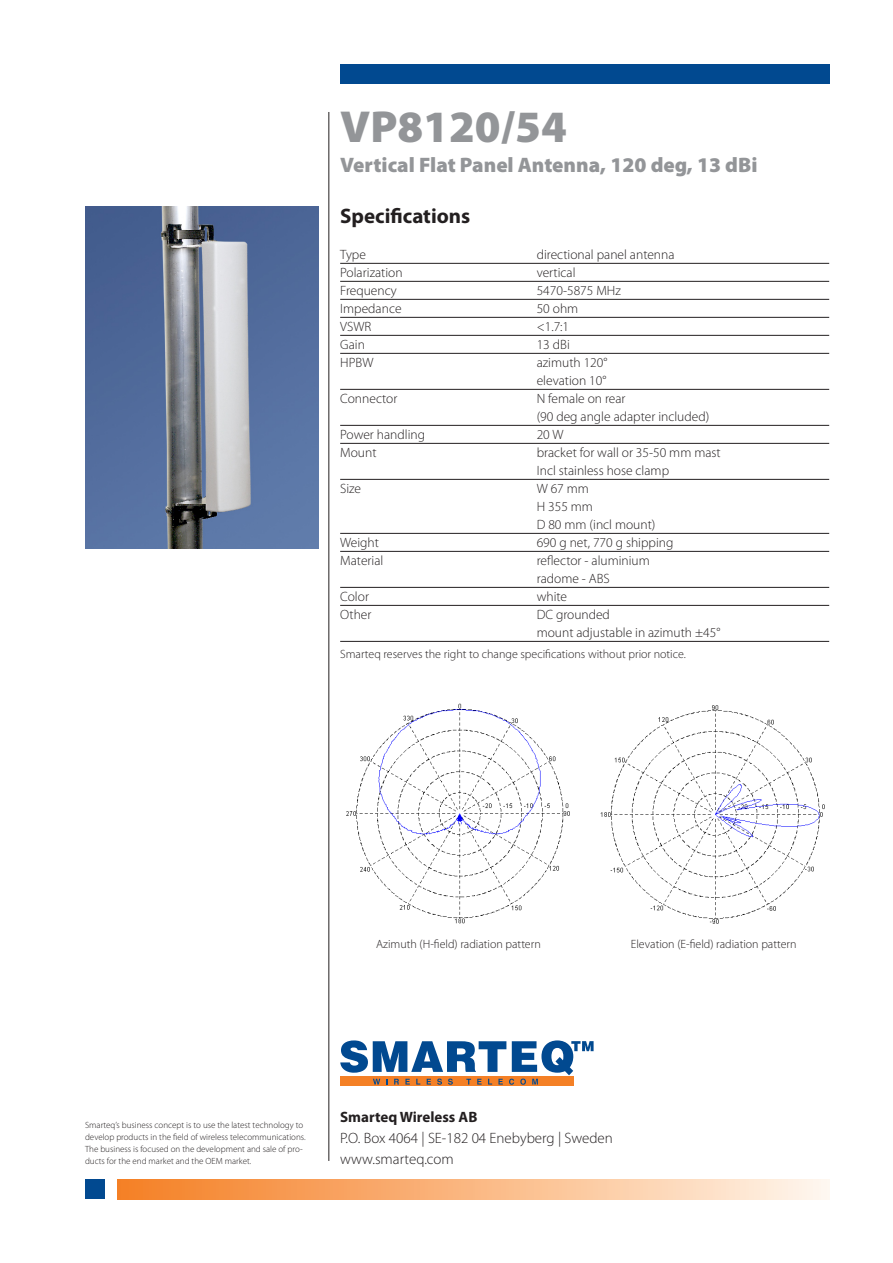
<style>
.page{position:relative;width:893px;height:1263px;background:#fff}
.page>*{position:absolute;margin:0;border:0;box-sizing:border-box;transform-origin:0 0}
.Rubrik1{font:900 45px "Myriad Pro";color:#939598}
.Rubrik2{font:900 21px "Myriad Pro";color:#939598}
.t1{font:700 21px "Myriad Pro";color:#231f20}
.t2{font:300 15px "Myriad Pro";color:#231f20}
.t3{font:700 15px "Myriad Pro";color:#231f20}
._2SpLinje{font:300 13.5px "Myriad Pro";color:#231f20}
._2SpXLinje{font:300 13.5px "Myriad Pro";color:#231f20}
.BildText{font:300 12px "Myriad Pro";color:#231f20}
.t4{font:300 9px/12px "Myriad Pro";color:#231f20}
</style>
<div class="page">
<div style="left:340px;top:1077px;width:233px;height:9px;background:#f48026"></div>
<svg style="left:340px;top:1040px;width:254px;height:45px"></svg>
<hr style="left:328px;top:112px;width:1px;height:1049px;background:#231f20">
<div style="left:340px;top:64px;width:489px;height:20px;background:#014990"></div>
<div style="left:118px;top:1179px;width:711px;height:20px;background:linear-gradient(to right,#f57e21,#fff5ea)"></div>
<div style="left:85px;top:1179px;width:20px;height:20px;background:#014990"></div>
<hr style="left:340px;top:263px;width:489px;height:1px;background:#231f20">
<hr style="left:340px;top:281px;width:489px;height:1px;background:#231f20">
<hr style="left:340px;top:299px;width:489px;height:1px;background:#231f20">
<hr style="left:340px;top:317px;width:489px;height:1px;background:#231f20">
<hr style="left:340px;top:335px;width:489px;height:1px;background:#231f20">
<hr style="left:340px;top:353px;width:489px;height:1px;background:#231f20">
<hr style="left:340px;top:389px;width:489px;height:1px;background:#231f20">
<hr style="left:340px;top:425px;width:489px;height:1px;background:#231f20">
<hr style="left:340px;top:443px;width:489px;height:1px;background:#231f20">
<hr style="left:340px;top:479px;width:489px;height:1px;background:#231f20">
<hr style="left:340px;top:533px;width:489px;height:1px;background:#231f20">
<hr style="left:340px;top:551px;width:489px;height:1px;background:#231f20">
<hr style="left:340px;top:587px;width:489px;height:1px;background:#231f20">
<hr style="left:340px;top:605px;width:489px;height:1px;background:#231f20">
<hr style="left:340px;top:641px;width:489px;height:1px;background:#231f20">
<img style="left:85px;top:207px;width:234px;height:341px">
<img style="left:346px;top:703px;width:224px;height:221px">
<img style="left:600px;top:705px;width:225px;height:219px">
<p class="Rubrik1" style="left:340px;top:97px;width:228px">VP8120/54</p>
<p class="Rubrik2" style="left:340px;top:151px;width:419px">Vertical Flat Panel Antenna, 120 deg, 13 dBi</p>
<p class="t1" style="left:340px;top:202px;width:132px">Specifications</p>
<p class="_2SpLinje" style="left:340px;top:246px;width:27px">Type</p>
<p class="_2SpLinje" style="left:537px;top:246px;width:139px">directional panel antenna</p>
<p class="_2SpLinje" style="left:340px;top:264px;width:64px">Polarization</p>
<p class="_2SpLinje" style="left:537px;top:264px;width:40px">vertical</p>
<p class="_2SpLinje" style="left:340px;top:282px;width:58px">Frequency</p>
<p class="_2SpLinje" style="left:537px;top:282px;width:86px">5470-5875 MHz</p>
<p class="_2SpLinje" style="left:340px;top:300px;width:63px">Impedance</p>
<p class="_2SpLinje" style="left:537px;top:300px;width:43px">50 ohm</p>
<p class="_2SpLinje" style="left:340px;top:318px;width:33px">VSWR</p>
<p class="_2SpLinje" style="left:537px;top:318px;width:34px">&lt;1.7:1</p>
<p class="_2SpLinje" style="left:340px;top:336px;width:26px">Gain</p>
<p class="_2SpLinje" style="left:537px;top:336px;width:35px">13 dBi</p>
<p class="_2SpXLinje" style="left:340px;top:354px;width:35px">HPBW</p>
<p class="_2SpXLinje" style="left:537px;top:354px;width:72px">azimuth 120°</p>
<p class="_2SpLinje" style="left:537px;top:372px;width:71px">elevation 10°</p>
<p class="_2SpXLinje" style="left:340px;top:390px;width:59px">Connector</p>
<p class="_2SpXLinje" style="left:537px;top:390px;width:90px">N female on rear</p>
<p class="_2SpLinje" style="left:537px;top:408px;width:174px">(90 deg angle adapter included)</p>
<p class="_2SpLinje" style="left:340px;top:426px;width:86px">Power handling</p>
<p class="_2SpLinje" style="left:537px;top:426px;width:28px">20 W</p>
<p class="_2SpXLinje" style="left:340px;top:444px;width:38px">Mount</p>
<p class="_2SpXLinje" style="left:537px;top:444px;width:186px">bracket for wall or 35-50 mm mast</p>
<p class="_2SpLinje" style="left:537px;top:462px;width:134px">Incl stainless hose clamp</p>
<p class="_2SpXLinje" style="left:340px;top:480px;width:22px">Size</p>
<p class="_2SpXLinje" style="left:537px;top:480px;width:54px">W 67 mm</p>
<p class="_2SpXLinje" style="left:537px;top:498px;width:58px">H 355 mm</p>
<p class="_2SpLinje" style="left:537px;top:516px;width:120px">D 80 mm (incl mount)</p>
<p class="_2SpLinje" style="left:340px;top:534px;width:40px">Weight</p>
<p class="_2SpLinje" style="left:537px;top:534px;width:138px">690 g net, 770 g shipping</p>
<p class="_2SpXLinje" style="left:340px;top:552px;width:45px">Material</p>
<p class="_2SpXLinje" style="left:537px;top:552px;width:115px">reflector - aluminium</p>
<p class="_2SpLinje" style="left:537px;top:570px;width:75px">radome - ABS</p>
<p class="_2SpLinje" style="left:340px;top:588px;width:30px">Color</p>
<p class="_2SpLinje" style="left:537px;top:588px;width:32px">white</p>
<p class="_2SpXLinje" style="left:340px;top:606px;width:33px">Other</p>
<p class="_2SpXLinje" style="left:537px;top:606px;width:75px">DC grounded</p>
<p class="_2SpLinje" style="left:537px;top:624px;width:185px">mount adjustable in azimuth ±45°</p>
<p class="BildText" style="left:340px;top:646px;width:347px">Smarteq reserves the right to change specifications without prior notice.</p>
<p class="BildText" style="left:376px;top:937px;width:166px">Azimuth (H-field) radiation pattern</p>
<p class="BildText" style="left:631px;top:937px;width:167px">Elevation (E-field) radiation pattern</p>
<p class="t4" style="left:85px;top:1119px;width:222px">Smarteq’s business concept is to use the latest technology to develop products in the field of wireless telecommunications.</p>
<p class="t4" style="left:85px;top:1143px;width:219px">The business is focused on the development and sale of pro&shy;ducts for the end market and the OEM market.</p>
<p class="t3" style="left:340px;top:1107px;width:139px">Smarteq Wireless AB</p>
<p class="t2" style="left:340px;top:1129px;width:274px">P.O. Box 4064 | SE-182 04 Enebyberg | Sweden</p>
<p class="t2" style="left:340px;top:1150px;width:115px">www.smarteq.com</p>
</div>
